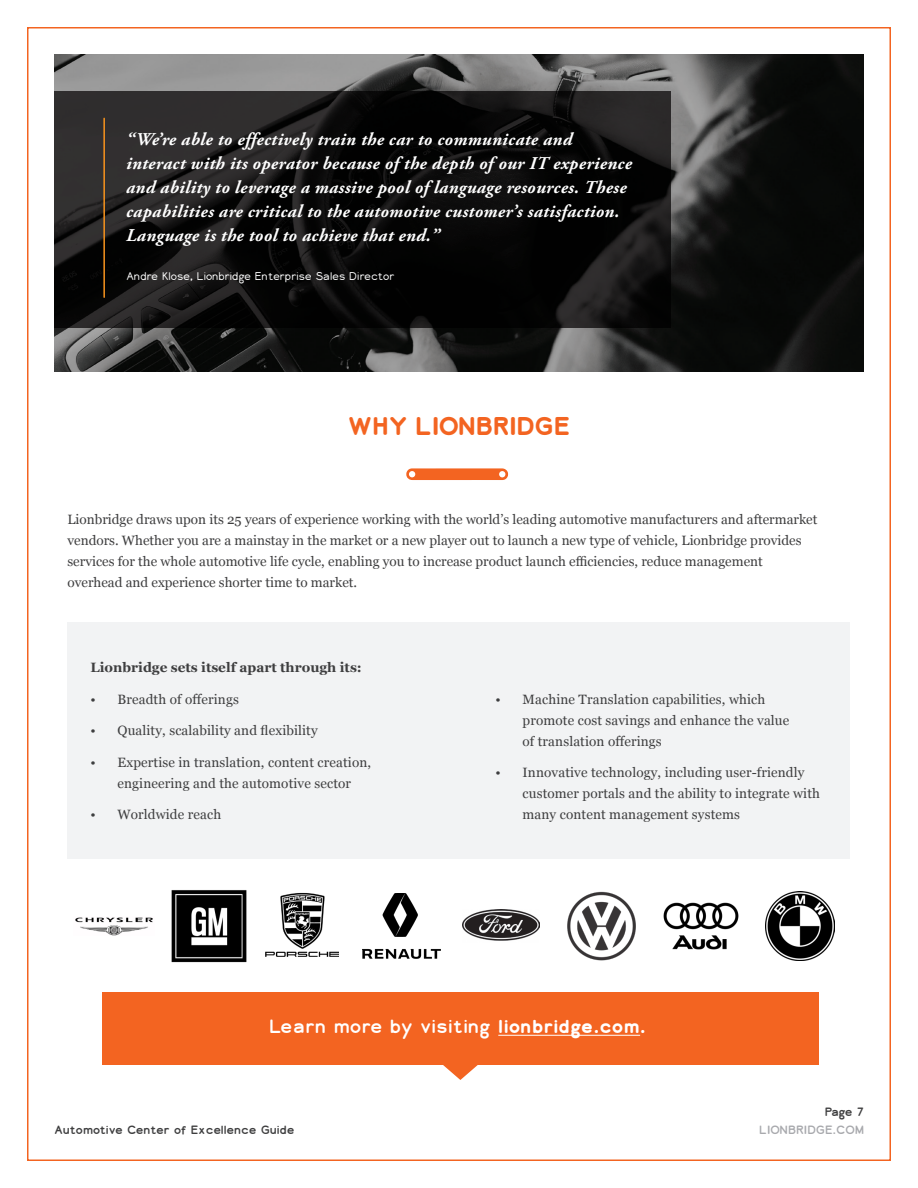
<style>
.page{position:relative;width:918px;height:1188px;background:#fff}
.page>*{position:absolute;margin:0;border:0;box-sizing:border-box;transform-origin:0 0}
.Lion_Main_Title{font:700 24px "Lionbridge Sans";letter-spacing:-.02em;color:#f36421}
.t1{font:italic 700 18px/24px "Adobe Garamond Pro";letter-spacing:.02em;color:#fff}
.t2{font:18px "Lionbridge Sans";letter-spacing:.02em;color:#fff}
.t3{font:13.5px/21px "Georgia";letter-spacing:.01em;color:#3e3e3f}
.t4{font:700 13.5px "Georgia";color:#3e3e3f}
.t5{font:11.25px "Lionbridge Sans";letter-spacing:-.02em;color:#3e3e3f}
.t6{font:11.25px "Lionbridge Sans";color:#a8a9ad}
.t7{font:300 10.5px "Lionbridge Sans";letter-spacing:-.02em;color:#fff}
.s1{font-weight:700}
</style>
<div class="page">
<div style="left:68px;top:622px;width:782px;height:237px;background:#f2f3f4"></div>
<svg style="left:406px;top:468px;width:102px;height:12px"></svg>
<img style="left:54px;top:55px;width:810px;height:316px">
<svg style="left:54px;top:91px;width:617px;height:237px;background:#131212"></svg>
<hr style="left:103px;top:118px;width:2px;height:179px;background:#f7931d">
<img style="left:463px;top:909px;width:77px;height:32px">
<img style="left:75px;top:917px;width:78px;height:19px">
<img style="left:663px;top:902px;width:76px;height:48px">
<img style="left:266px;top:892px;width:72px;height:65px">
<img style="left:567px;top:891px;width:69px;height:70px">
<img style="left:171px;top:890px;width:76px;height:73px">
<img style="left:766px;top:892px;width:68px;height:68px">
<img style="left:363px;top:893px;width:77px;height:66px">
<div style="left:102px;top:993px;width:716px;height:72px;background:#f36421"></div>
<svg style="left:443px;top:1065px;width:35px;height:15px"></svg>
<hr style="left:498px;top:1035px;width:142px;height:1px;background:#fff">
<p class="t1" style="left:126px;top:128px;width:507px">“We’re able to effectively train the car to communicate and interact with its operator because of the depth of our IT experience and ability to leverage a massive pool of language resources. These capabilities are critical to the automotive customer’s satisfaction.<br>Language is the tool to achieve that end.”</p>
<p class="t7" style="left:126px;top:269px;width:270px">Andre Klose, Lionbridge Enterprise Sales Director</p>
<p class="Lion_Main_Title" style="left:347px;top:409px;width:225px">WHY LIONBRIDGE</p>
<p class="t3" style="left:68px;top:509px;width:751px">Lionbridge draws upon its 25 years of experience working with the world’s leading automotive manufacturers and aftermarket vendors. Whether you are a mainstay in the market or a new player out to launch a new type of vehicle, Lionbridge provides services for the whole automotive life cycle, enabling you to increase product launch efficiencies, reduce management overhead and experience shorter time to market.</p>
<p class="t4" style="left:91px;top:657px;width:273px">Lionbridge sets itself apart through its:</p>
<p class="t3" style="left:91px;top:688px;width:150px">• Breadth of offerings</p>
<p class="t3" style="left:91px;top:720px;width:229px">• Quality, scalability and flexibility</p>
<p class="t3" style="left:91px;top:751px;width:282px;text-align:center">• Expertise in translation, content creation, engineering and the automotive sector</p>
<p class="t3" style="left:91px;top:804px;width:132px">• Worldwide reach</p>
<p class="t3" style="left:523px;top:688px;width:268px;text-indent:-27px">• Machine Translation capabilities, which promote cost savings and enhance the value of translation offerings</p>
<p class="t3" style="left:523px;top:762px;width:299px;text-indent:-27px">• Innovative technology, including user-friendly customer portals and the ability to integrate with many content management systems</p>
<p class="t2" style="left:269px;top:1013px;width:378px">Learn more by visiting <span class="s1">lionbridge.com.</span></p>
<p class="t5" style="left:54px;top:1122px;width:242px">Automotive Center of Excellence Guide</p>
<p class="t5" style="left:825px;top:1104px;width:41px">Page 7</p>
<p class="t6" style="left:759px;top:1122px;width:106px">LIONBRIDGE.COM</p>
</div>
